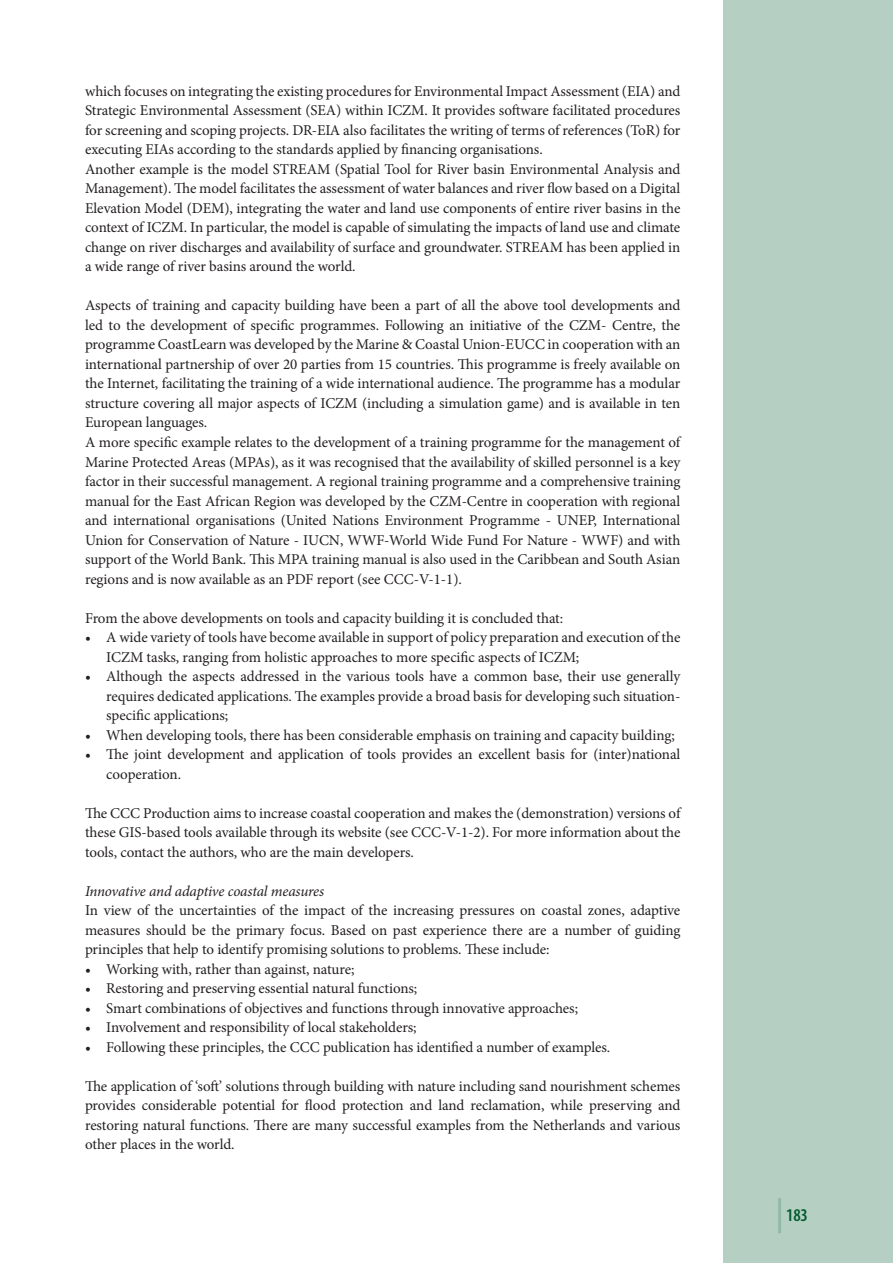
<style>
.page{position:relative;width:893px;height:1263px;background:#fff}
.page>*{position:absolute;margin:0;border:0;box-sizing:border-box;transform-origin:0 0}
.t1{font:600 condensed 18px "Myriad Pro";color:#005a2d}
.t2{font:15px/19.5px "Minion Pro";letter-spacing:-.005em;color:#231f20}
.t3{font:italic 15px "Minion Pro";letter-spacing:-.015em;color:#231f20}
</style>
<div class="page">
<div style="left:723px;top:0;width:170px;height:1263px;background:#b5d0c2"></div>
<hr style="left:778px;top:1198px;width:3px;height:35px;background:#005a2d">
<p class="t2" style="left:85px;top:81px;width:597px">which focuses on integrating the existing procedures for Environmental Impact Assessment (EIA) and Strategic Environmental Assessment (SEA) within ICZM. It provides software facilitated procedures for screening and scoping projects. DR-EIA also facilitates the writing of terms of references (ToR) for executing EIAs according to the standards applied by financing organisations.<br>Another example is the model STREAM (Spatial Tool for River basin Environmental Analysis and Management). The model facilitates the assessment of water balances and river flow based on a Digital Elevation Model (DEM), integrating the water and land use components of entire river basins in the context of ICZM. In particular, the model is capable of simulating the impacts of land use and climate change on river discharges and availability of surface and groundwater. STREAM has been applied in a wide range of river basins around the world.</p>
<p class="t2" style="left:85px;top:296px;width:597px">Aspects of training and capacity building have been a part of all the above tool developments and led to the development of specific programmes. Following an initiative of the CZM- Centre, the programme CoastLearn was developed by the Marine &amp; Coastal Union-EUCC in cooperation with an international partnership of over 20 parties from 15 countries. This programme is freely available on the Internet, facilitating the training of a wide international audience. The programme has a modular structure covering all major aspects of ICZM (including a simulation game) and is available in ten European languages.<br>A more specific example relates to the development of a training programme for the management of Marine Protected Areas (MPAs), as it was recognised that the availability of skilled personnel is a key factor in their successful management. A regional training programme and a comprehensive training manual for the East African Region was developed by the CZM-Centre in cooperation with regional and international organisations (United Nations Environment Programme - UNEP, International Union for Conservation of Nature - IUCN, WWF-World Wide Fund For Nature - WWF) and with support of the World Bank. This MPA training manual is also used in the Caribbean and South Asian regions and is now available as an PDF report (see CCC-V-1-1).</p>
<p class="t2" style="left:85px;top:608px;width:480px">From the above developments on tools and capacity building it is concluded that:</p>
<p class="t2" style="left:106px;top:627px;width:576px;text-indent:-21px">• A wide variety of tools have become available in support of policy preparation and execution of the<br>ICZM tasks, ranging from holistic approaches to more specific aspects of ICZM;</p>
<p class="t2" style="left:106px;top:666px;width:576px;text-align:justify;text-indent:-21px">• Although the aspects addressed in the various tools have a common base, their use generally requires dedicated applications. The examples provide a broad basis for developing such situation&shy;specific applications;</p>
<p class="t2" style="left:85px;top:725px;width:591px">• When developing tools, there has been considerable emphasis on training and capacity building;</p>
<p class="t2" style="left:106px;top:744px;width:576px;text-indent:-21px">• The joint development and application of tools provides an excellent basis for (inter)national cooperation.</p>
<p class="t2" style="left:85px;top:803px;width:597px;text-align:justify">The CCC Production aims to increase coastal cooperation and makes the (demonstration) versions of these GIS-based tools available through its website (see CCC-V-1-2). For more information about the tools, contact the authors, who are the main developers.</p>
<p class="t3" style="left:85px;top:880px;width:241px">Innovative and adaptive coastal measures</p>
<p class="t2" style="left:85px;top:900px;width:597px;text-align:justify">In view of the uncertainties of the impact of the increasing pressures on coastal zones, adaptive measures should be the primary focus. Based on past experience there are a number of guiding principles that help to identify promising solutions to problems. These include:</p>
<p class="t2" style="left:85px;top:959px;width:271px">• Working with, rather than against, nature;</p>
<p class="t2" style="left:85px;top:978px;width:334px">• Restoring and preserving essential natural functions;</p>
<p class="t2" style="left:85px;top:998px;width:495px">• Smart combinations of objectives and functions through innovative approaches;</p>
<p class="t2" style="left:85px;top:1017px;width:333px">• Involvement and responsibility of local stakeholders;</p>
<p class="t2" style="left:85px;top:1037px;width:527px">• Following these principles, the CCC publication has identified a number of examples.</p>
<p class="t2" style="left:85px;top:1076px;width:597px;text-align:justify">The application of ‘soft’ solutions through building with nature including sand nourishment schemes provides considerable potential for flood protection and land reclamation, while preserving and restoring natural functions. There are many successful examples from the Netherlands and various other places in the world.</p>
<p class="t1" style="left:786px;top:1204px;width:23px">183</p>
</div>
